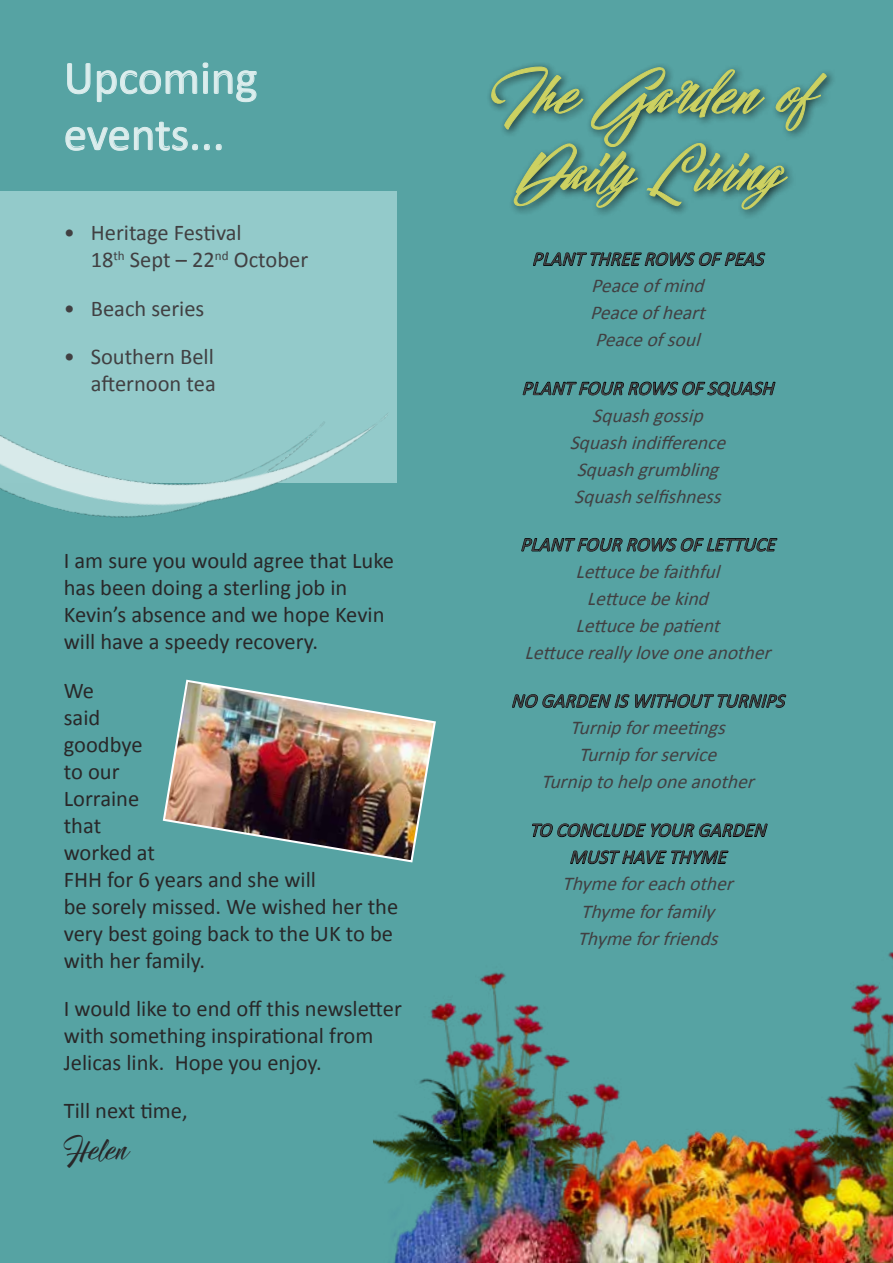
<style>
.page{position:relative;width:893px;height:1263px;background:#56a3a3}
.page>*{position:absolute;margin:0;border:0;box-sizing:border-box;transform-origin:0 0}
.t1{font:italic 64.5px/76.5px "Hallelujah";letter-spacing:.02em;color:#cdd161;text-align:center}
.t2{font:46.95px/56.2px "Calibri";color:#dbeded}
.t3{font:34.5px "Hallelujah";color:#292829}
.t4{font:22.5px/27px "Calibri";color:#292829}
.t5{font:22.5px/27px "Calibri";color:#414042}
.t6{font:italic 19.5px/27px "Calibri";color:#414042;text-align:center}
</style>
<div class="page">
<div style="left:0;top:191px;width:397px;height:292px;background:#93caca"></div>
<svg style="left:491px;top:66px;width:336px;height:642px"></svg>
<img style="left:162px;top:679px;width:274px;height:177px">
<img style="left:370px;top:790px;width:523px;height:473px">
<svg style="left:67px;top:62px;width:190px;height:41px"></svg>
<svg style="left:65px;top:121px;width:157px;height:30px"></svg>
<img style="left:0;top:413px;width:388px;height:105px">
<h2 class="t2" style="left:64px;top:47px;width:195px">Upcoming events...</h2>
<p class="t5" style="left:91px;top:218px;width:219px;text-indent:-27px">• Heritage Festival<br>18<sup>th</sup> Sept – 22<sup>nd</sup> October</p>
<p class="t5" style="left:64px;top:294px;width:142px">• Beach series</p>
<p class="t5" style="left:64px;top:342px;width:154px;text-align:right">• Southern Bell afternoon tea</p>
<p class="t4" style="left:64px;top:546px;width:332px">I am sure you would agree that Luke has been doing a sterling job in<br>Kevin’s absence and we hope Kevin will have a speedy recovery.</p>
<p class="t4" style="left:64px;top:675px;width:336px">We<br>said<br>goodbye<br>to our<br>Lorraine<br>that<br>worked at<br>FHH for 6 years and she will<br>be sorely missed. We wished her the very best going back to the UK to be with her family.</p>
<p class="t4" style="left:64px;top:994px;width:340px">I would like to end off this newsletter with something inspirational from<br>Jelicas link. Hope you enjoy.</p>
<p class="t4" style="left:64px;top:1096px;width:125px">Till next time,</p>
<h3 class="t3" style="left:64px;top:1134px;width:65px">Helen</h3>
<h1 class="t1" style="left:482px;top:68px;width:324px">The Garden of<br>Daily Living</h1>
<p class="t6" style="left:532px;top:244px;width:239px">PLANTTHREEROWSOFPEAS<br>Peaceofmind<br>Peaceofheart<br>Peaceofsoul</p>
<p class="t6" style="left:521px;top:374px;width:259px">PLANTFOURROWSOFSQUASH<br>Squashgossip<br>Squashindifference<br>Squashgrumbling<br>Squashselfishness</p>
<p class="t6" style="left:520px;top:530px;width:262px">PLANTFOURROWSOFLETTUCE<br>Lettucebefaithful<br>Lettucebekind<br>Lettucebepatient<br>Lettucereallyloveoneanother</p>
<p class="t6" style="left:511px;top:686px;width:281px">NO GARDEN ISWITHOUTTURNIPS<br>Turnipformeetings<br>Turnipforservice<br>Turniptohelponeanother</p>
<p class="t6" style="left:529px;top:815px;width:244px">TO CONCLUDEYOURGARDEN<br>MUSTHAVETHYME<br>Thymeforeachother<br>Thymeforfamily<br>Thymeforfriends</p>
</div>
